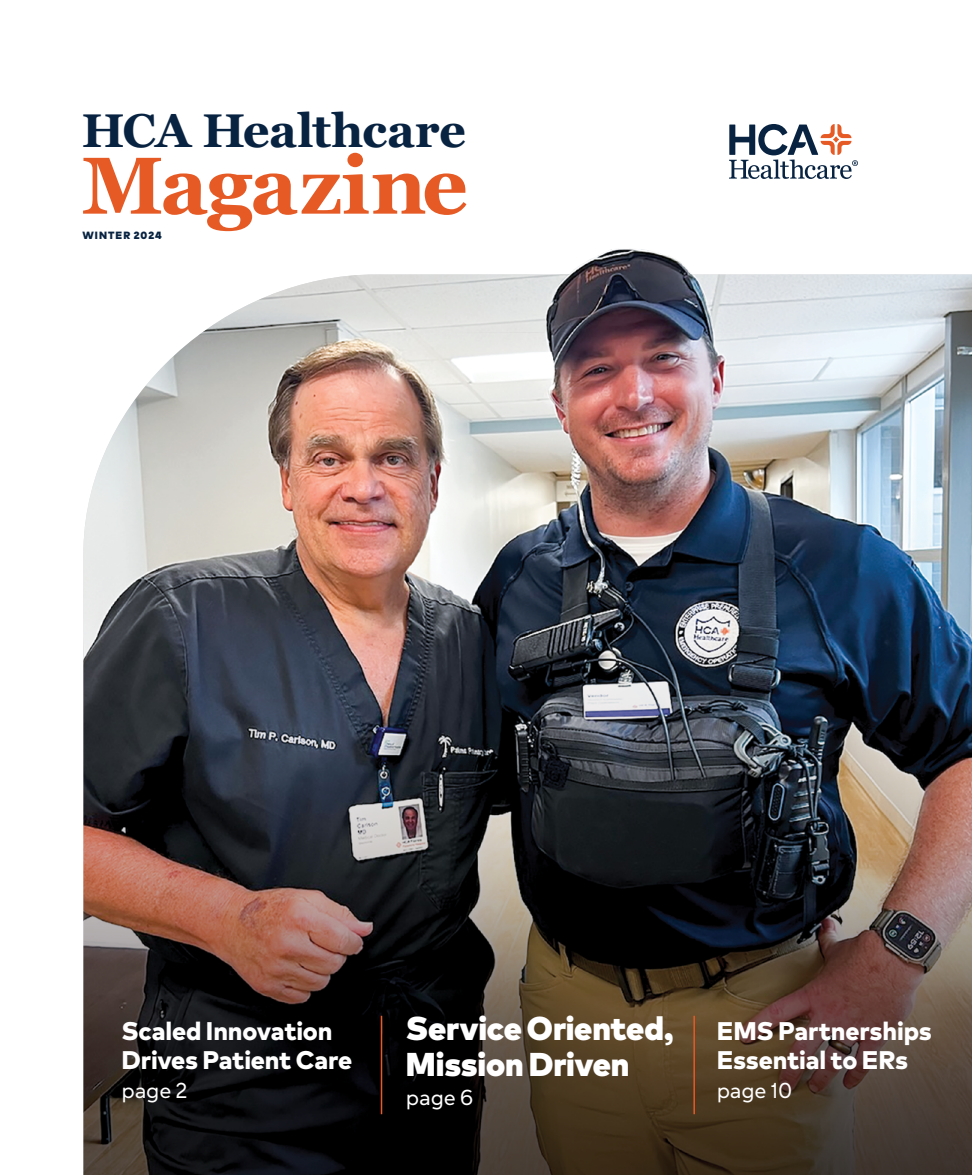
<style>
.page{position:relative;width:972px;height:1175px;background:#fff}
.page>*{position:absolute;margin:0;border:0;box-sizing:border-box;transform-origin:0 0}
.t1{font:700 80.55px "Georgia Pro";letter-spacing:-.03em;color:#e65a25}
.t2{font:700 46.95px "Georgia Pro";letter-spacing:-.01em;color:#082341}
.t3{font:900 33px/36px "Markfor HCA";letter-spacing:-.005em;color:#fff}
.t4{font:800 25.5px/28.8px "Markfor HCA";letter-spacing:-.005em;color:#fff}
.t5{font:21.6px "Markfor HCA";letter-spacing:-.01em;color:#fff}
.MARK_reversed{font:900 10.5px "Markfor HCA";letter-spacing:.1em;color:#082341}
</style>
<div class="page">
<img style="left:83px;top:274px;width:889px;height:900px">
<hr style="left:381px;top:1015px;width:1px;height:99px;background:#e65a25">
<hr style="left:693px;top:1015px;width:2px;height:99px;background:#e65a25">
<img style="left:446px;top:249px;width:312px;height:102px">
<svg style="left:729px;top:124px;width:129px;height:55px"></svg>
<h1 class="t2" style="left:82px;top:103px;width:386px">HCA Healthcare</h1>
<h1 class="t1" style="left:82px;top:140px;width:388px">Magazine</h1>
<p class="MARK_reversed" style="left:83px;top:227px;width:81px">WINTER 2024</p>
<p class="t4" style="left:122px;top:1015px;width:232px">Scaled Innovation<br>Drives Patient Care</p>
<p class="t5" style="left:122px;top:1077px;width:67px">page 2</p>
<p class="t3" style="left:406px;top:1009px;width:269px">Service Oriented,<br>Mission Driven</p>
<p class="t5" style="left:406px;top:1084px;width:69px">page 6</p>
<p class="t4" style="left:717px;top:1015px;width:217px">EMS Partnerships<br>Essential to ERs</p>
<p class="t5" style="left:717px;top:1077px;width:77px">page 10</p>
</div>
